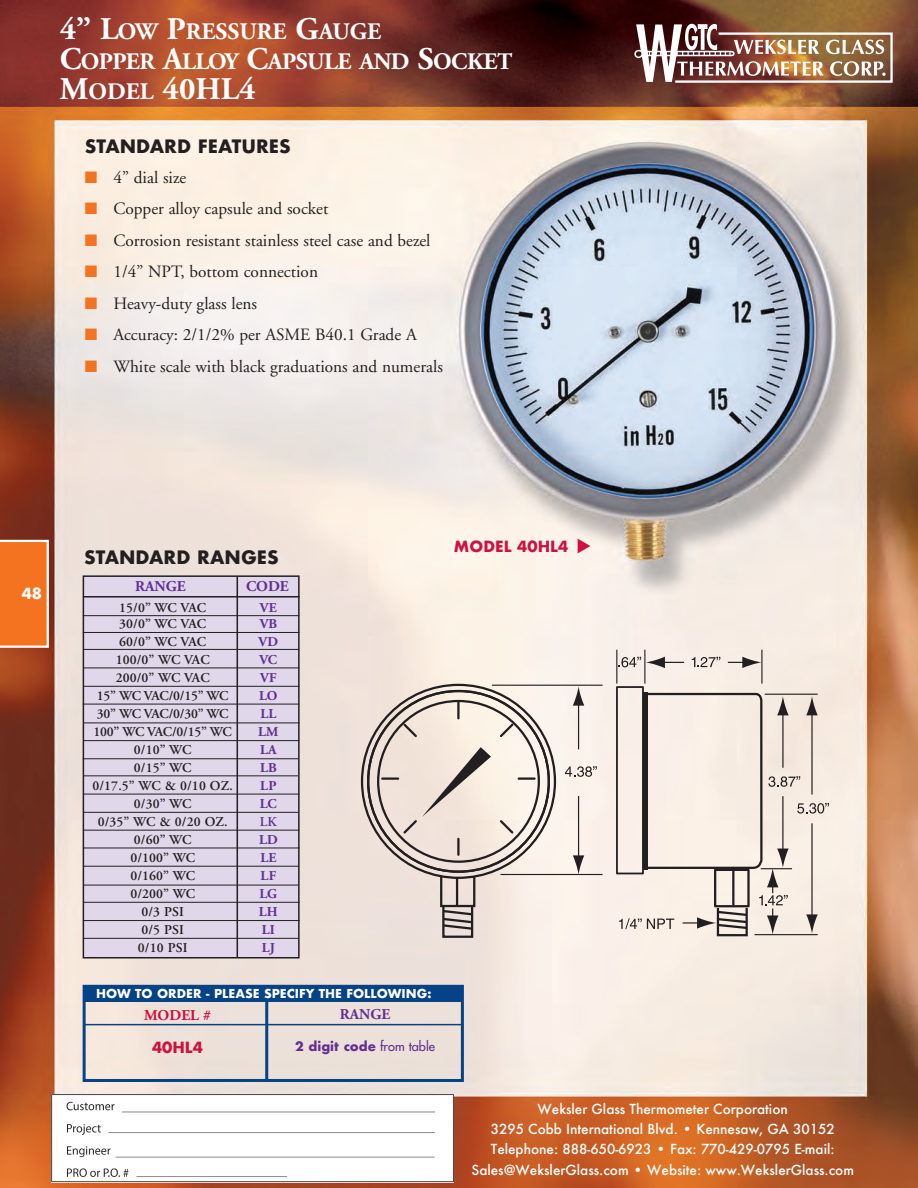
<style>
.page{position:relative;width:918px;height:1188px;background:#fff}
.page>*{position:absolute;margin:0;border:0;box-sizing:border-box;transform-origin:0 0}
.t1{font:700 31.5px "Adobe Garamond";color:#fff}
.t2{font:700 23.7px/30px "Adobe Garamond";letter-spacing:-.02em;color:#fff}
.t3{font:700 18px "Futura";color:#231f20}
.t4{font:17.25px "Adobe Garamond";color:#231f20}
.t5{font:700 15px "Futura";color:#cd1141}
.t6{font:700 15px "Adobe Garamond";color:#622f92}
.t7{font:700 15px "Adobe Garamond";color:#cd1141}
.t8{font:700 15px "Futura";color:#fff}
.t9{font:500 13.5px/20.2px "Futura";color:#fff;text-align:center}
.t10{font:600 13.5px "Adobe Garamond";letter-spacing:-.01em;color:#231f20}
.t11{font:600 13.5px "Adobe Garamond";letter-spacing:-.035em;color:#231f20}
.t12{font:700 13.5px "Adobe Garamond";letter-spacing:.01em;color:#622f92}
.t13{font:600 13.5px "Adobe Garamond";color:#622f92}
.t14{font:700 12.75px "Futura";color:#622f92}
.t15{font:700 12px "Futura";color:#fff}
.s1{font-size:31.5px}
.s2{font-size:23.7px}
.s3{color:#f47321}
.s4{font-weight:400}
</style>
<div class="page">
<img style="left:0;top:0;width:918px;height:1188px">
<div style="left:440px;top:875px;width:35px;height:32px;border:2px solid #231f20"></div>
<div style="left:442px;top:906px;width:31px;height:32px;border:2px solid #231f20"></div>
<hr style="left:456px;top:878px;width:2px;height:28px;background:#231f20">
<svg style="left:441px;top:909px;width:33px;height:22px"></svg>
<hr style="left:382px;top:777px;width:16px;height:3px;background:#231f20">
<hr style="left:519px;top:777px;width:16px;height:3px;background:#231f20">
<svg style="left:498px;top:722px;width:17px;height:17px"></svg>
<hr style="left:457px;top:839px;width:3px;height:16px;background:#231f20">
<hr style="left:457px;top:702px;width:3px;height:16px;background:#231f20">
<svg style="left:498px;top:818px;width:17px;height:18px"></svg>
<svg style="left:401px;top:722px;width:18px;height:17px"></svg>
<svg style="left:401px;top:747px;width:90px;height:89px;background:#e1d4ca"></svg>
<hr style="left:644px;top:650px;width:1px;height:34px;background:#231f20">
<hr style="left:616px;top:650px;width:1px;height:34px;background:#231f20">
<hr style="left:761px;top:650px;width:1px;height:34px;background:#231f20">
<hr style="left:492px;top:685px;width:111px;height:1px;background:#231f20">
<hr style="left:500px;top:874px;width:103px;height:1px;background:#231f20">
<hr style="left:578px;top:796px;width:1px;height:64px;background:#231f20">
<svg style="left:573px;top:855px;width:11px;height:19px"></svg>
<hr style="left:578px;top:701px;width:1px;height:48px;background:#231f20">
<svg style="left:573px;top:686px;width:11px;height:20px"></svg>
<svg style="left:728px;top:657px;width:34px;height:11px"></svg>
<svg style="left:565px;top:766px;width:32px;height:11px"></svg>
<svg style="left:618px;top:657px;width:66px;height:11px"></svg>
<svg style="left:692px;top:657px;width:28px;height:10px"></svg>
<svg style="left:619px;top:692px;width:210px;height:246px;background:#ebe1d8"></svg>
<div style="left:643px;top:692px;width:5px;height:178px;background:#231f20"></div>
<div style="left:616px;top:686px;width:28px;height:188px;border:2px solid #231f20"></div>
<svg style="left:634px;top:24px;width:259px;height:59px"></svg>
<svg style="left:0;top:540px;width:49px;height:108px;background:#f47e33"></svg>
<div style="left:83px;top:576px;width:216px;height:382px;background:#e0d7ea"></div>
<div style="left:83px;top:575px;width:217px;height:384px;border:2px solid #231f20"></div>
<hr style="left:83px;top:596px;width:217px;height:2px;background:#231f20">
<hr style="left:83px;top:615px;width:216px;height:1px;background:#231f20">
<hr style="left:83px;top:632px;width:216px;height:1px;background:#231f20">
<hr style="left:83px;top:649px;width:216px;height:1px;background:#231f20">
<hr style="left:84px;top:668px;width:215px;height:1px;background:#231f20">
<hr style="left:84px;top:686px;width:216px;height:1px;background:#231f20">
<hr style="left:83px;top:704px;width:216px;height:1px;background:#231f20">
<hr style="left:83px;top:723px;width:217px;height:1px;background:#231f20">
<hr style="left:84px;top:740px;width:215px;height:1px;background:#231f20">
<hr style="left:83px;top:758px;width:215px;height:1px;background:#231f20">
<hr style="left:84px;top:775px;width:214px;height:1px;background:#231f20">
<hr style="left:83px;top:794px;width:216px;height:1px;background:#231f20">
<hr style="left:83px;top:812px;width:215px;height:1px;background:#231f20">
<hr style="left:83px;top:830px;width:216px;height:1px;background:#231f20">
<hr style="left:83px;top:848px;width:217px;height:1px;background:#231f20">
<hr style="left:83px;top:866px;width:216px;height:1px;background:#231f20">
<hr style="left:83px;top:885px;width:215px;height:1px;background:#231f20">
<hr style="left:83px;top:902px;width:217px;height:1px;background:#231f20">
<hr style="left:83px;top:920px;width:217px;height:1px;background:#231f20">
<hr style="left:83px;top:938px;width:215px;height:1px;background:#231f20">
<hr style="left:237px;top:576px;width:1px;height:381px;background:#231f20">
<div style="left:83px;top:985px;width:381px;height:97px;border:3px solid #054286"></div>
<div style="left:83px;top:986px;width:380px;height:16px;background:#054286"></div>
<hr style="left:265px;top:986px;width:3px;height:94px;background:#054286">
<hr style="left:85px;top:1024px;width:379px;height:1px;background:#054286">
<img style="left:52px;top:1095px;width:401px;height:87px">
<svg style="left:578px;top:538px;width:13px;height:15px"></svg>
<h2 class="t2" style="left:60px;top:19px;width:454px"><span class="s1">4” L</span>OW <span class="s1">P</span>RESSURE <span class="s1">G</span>AUGE<br><span class="s1">C</span>OPPER <span class="s1">A</span>LLOY <span class="s1">C</span>APSULE AND <span class="s1">S</span>OCKET</h2>
<h1 class="t1" style="left:60px;top:77px;width:197px">M<span class="s2">ODEL</span> 40HL4</h1>
<p class="t3" style="left:85px;top:133px;width:208px">STANDARD FEATURES</p>
<p class="t4" style="left:85px;top:171px;width:103px"><span class="s3">■</span> 4” dial size</p>
<p class="t4" style="left:85px;top:202px;width:245px"><span class="s3">■</span> Copper alloy capsule and socket</p>
<p class="t4" style="left:85px;top:233px;width:347px"><span class="s3">■</span> Corrosion resistant stainless steel case and bezel</p>
<p class="t4" style="left:85px;top:265px;width:235px"><span class="s3">■</span> 1/4” NPT, bottom connection</p>
<p class="t4" style="left:85px;top:296px;width:174px"><span class="s3">■</span> Heavy-duty glass lens</p>
<p class="t4" style="left:85px;top:328px;width:334px"><span class="s3">■</span> Accuracy: 2/1/2% per ASME B40.1 Grade A</p>
<p class="t4" style="left:85px;top:359px;width:360px"><span class="s3">■</span> White scale with black graduations and numerals</p>
<p class="t8" style="left:22px;top:582px;width:22px">48</p>
<p class="t3" style="left:84px;top:544px;width:196px">STANDARD RANGES</p>
<p class="t6" style="left:135px;top:580px;width:52px">RANGE</p>
<p class="t6" style="left:246px;top:580px;width:44px">CODE</p>
<p class="t10" style="left:119px;top:602px;width:88px">15/0” WC VAC</p>
<p class="t12" style="left:260px;top:602px;width:18px">VE</p>
<p class="t10" style="left:119px;top:619px;width:88px">30/0” WC VAC</p>
<p class="t12" style="left:260px;top:619px;width:19px">VB</p>
<p class="t10" style="left:119px;top:637px;width:88px">60/0” WC VAC</p>
<p class="t12" style="left:259px;top:637px;width:21px">VD</p>
<p class="t10" style="left:116px;top:655px;width:95px">100/0” WC VAC</p>
<p class="t12" style="left:259px;top:655px;width:19px">VC</p>
<p class="t10" style="left:116px;top:673px;width:95px">200/0” WC VAC</p>
<p class="t12" style="left:260px;top:673px;width:18px">VF</p>
<p class="t11" style="left:97px;top:691px;width:133px">15” WC VAC/0/15” WC</p>
<p class="t12" style="left:259px;top:691px;width:20px">LO</p>
<p class="t11" style="left:97px;top:709px;width:133px">30” WC VAC/0/30” WC</p>
<p class="t12" style="left:260px;top:709px;width:17px">LL</p>
<p class="t11" style="left:94px;top:727px;width:140px">100” WC VAC/0/15” WC</p>
<p class="t12" style="left:258px;top:727px;width:22px">LM</p>
<p class="t10" style="left:134px;top:745px;width:59px">0/10” WC</p>
<p class="t12" style="left:260px;top:745px;width:18px">LA</p>
<p class="t10" style="left:134px;top:763px;width:59px">0/15” WC</p>
<p class="t12" style="left:260px;top:763px;width:18px">LB</p>
<p class="t10" style="left:92px;top:781px;width:142px">0/17.5” WC &amp; 0/10 OZ.</p>
<p class="t12" style="left:260px;top:781px;width:18px">LP</p>
<p class="t10" style="left:134px;top:799px;width:59px">0/30” WC</p>
<p class="t12" style="left:260px;top:799px;width:18px">LC</p>
<p class="t10" style="left:98px;top:817px;width:131px">0/35” WC &amp; 0/20 OZ.</p>
<p class="t13" style="left:260px;top:817px;width:18px">LK</p>
<p class="t10" style="left:134px;top:835px;width:59px">0/60” WC</p>
<p class="t12" style="left:259px;top:835px;width:20px">LD</p>
<p class="t10" style="left:130px;top:853px;width:66px">0/100” WC</p>
<p class="t12" style="left:260px;top:853px;width:18px">LE</p>
<p class="t10" style="left:130px;top:871px;width:66px">0/160” WC</p>
<p class="t12" style="left:261px;top:871px;width:17px">LF</p>
<p class="t10" style="left:130px;top:889px;width:66px">0/200” WC</p>
<p class="t12" style="left:260px;top:889px;width:19px">LG</p>
<p class="t10" style="left:141px;top:907px;width:44px">0/3 PSI</p>
<p class="t12" style="left:259px;top:907px;width:20px">LH</p>
<p class="t10" style="left:141px;top:925px;width:44px">0/5 PSI</p>
<p class="t12" style="left:262px;top:925px;width:15px">LI</p>
<p class="t10" style="left:138px;top:943px;width:51px">0/10 PSI</p>
<p class="t12" style="left:262px;top:943px;width:15px">LJ</p>
<p class="t15" style="left:96px;top:985px;width:337px">HOW TO ORDER - PLEASE SPECIFY THE FOLLOWING:</p>
<p class="t7" style="left:144px;top:1009px;width:69px">MODEL #</p>
<p class="t5" style="left:152px;top:1037px;width:53px">40HL4</p>
<p class="t6" style="left:340px;top:1009px;width:52px">RANGE</p>
<p class="t14" style="left:295px;top:1037px;width:141px">2 digit code <span class="s4">from table</span></p>
<p class="t5" style="left:454px;top:536px;width:116px">MODEL 40HL4</p>
<p class="t9" style="left:471px;top:1098px;width:384px">Weksler Glass Thermometer Corporation<br>3295 Cobb International Blvd. • Kennesaw, GA 30152<br>Telephone: 888-650-6923 • Fax: 770-429-0795 E-mail:<br>Sales@WekslerGlass.com • Website: www.WekslerGlass.com</p>
</div>
